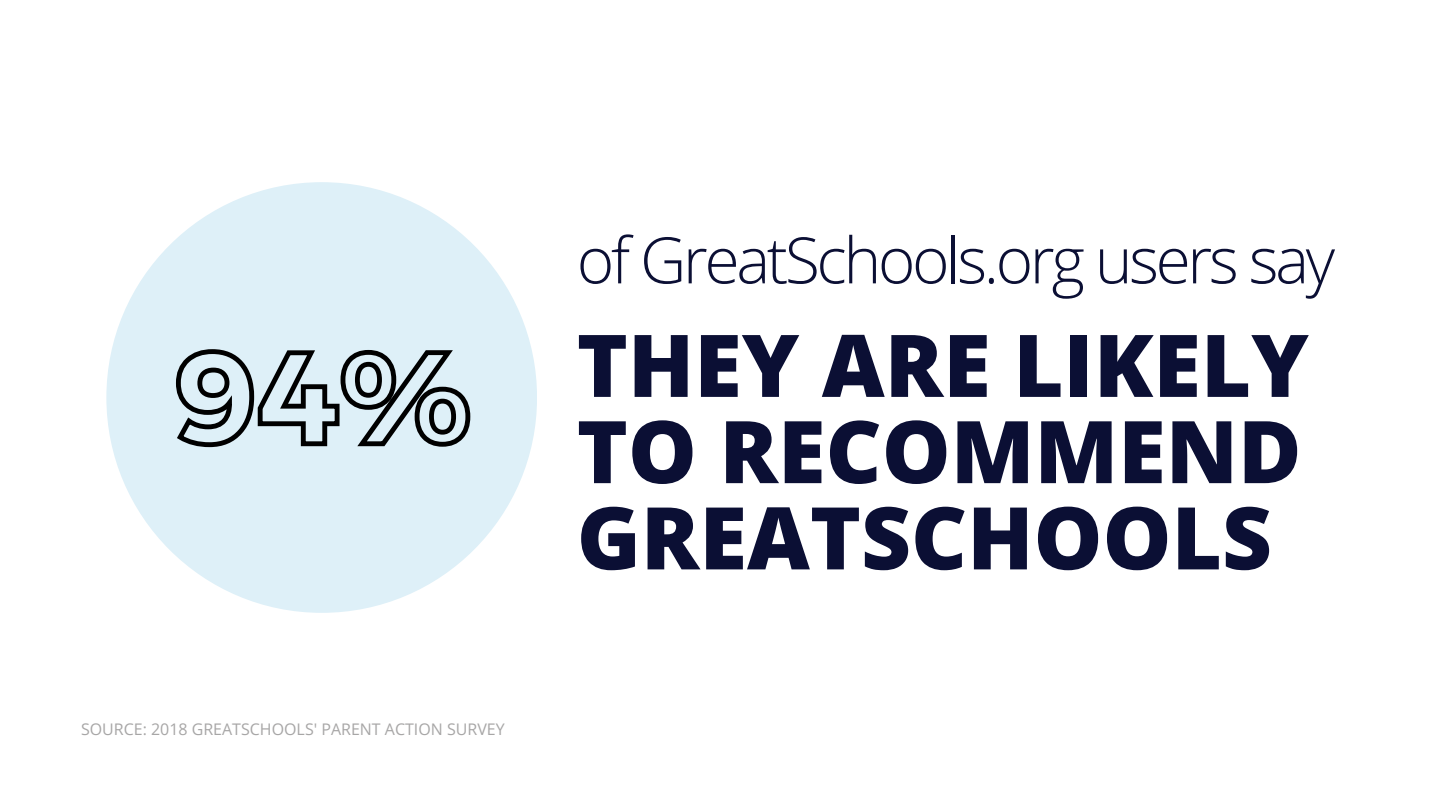
<style>
.page{position:relative;width:1440px;height:810px;background:#fff}
.page>*{position:absolute;margin:0;border:0;box-sizing:border-box;transform-origin:0 0}
.t1{font:800 86.6px/86.2px "Open Sans";color:#0b0f34;text-align:justify}
.t2{font:300 64px "Open Sans";letter-spacing:-.05em;color:#0b0f34}
.t3{font:16px "Open Sans";color:#a7a6a6}
</style>
<div class="page">
<div style="left:106px;top:182px;width:431px;height:431px;background:#def0f8;border-radius:50%"></div>
<svg style="left:176px;top:349px;width:295px;height:99px"></svg>
<p class="t3" style="left:81px;top:718px;width:425px">SOURCE: 2018 GREATSCHOOLS' PARENT ACTION SURVEY</p>
<h2 class="t2" style="left:577px;top:215px;width:760px">of GreatSchools.org users say</h2>
<h3 class="t1" style="left:577px;top:320px;width:734px">THEY ARE LIKELY TO RECOMMEND GREATSCHOOLS</h3>
</div>
